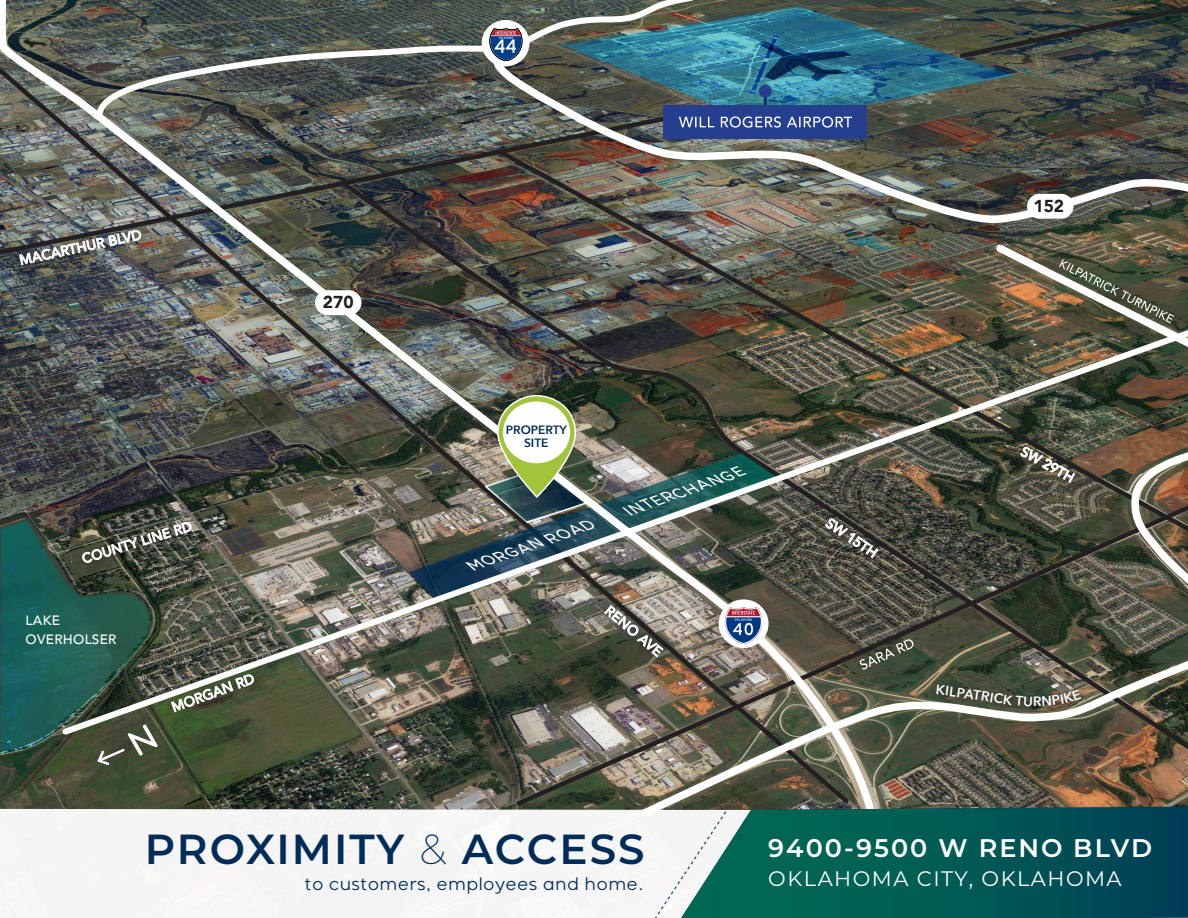
<style>
.page{position:relative;width:1188px;height:918px;background:#fff}
.page>*{position:absolute;margin:0;border:0;box-sizing:border-box;transform-origin:0 0}
.t1{font:600 42px "Montserrat";letter-spacing:.05em;color:#002c59}
.t2{font:600 25.5px "Montserrat";letter-spacing:.08em;color:#fff}
.t3{font:21px "Montserrat";letter-spacing:.07em;color:#fff}
.t4{font:18px "Giga Sans";letter-spacing:.02em;color:#002c59}
.t5{font:900 17.25px "Avenir";color:#231f20}
.t6{font:italic 500 15px "Giga Sans";color:#fff}
.t7{font:500 13.5px "Avenir";letter-spacing:.02em;color:#fff}
.t8{font:600 13.5px "Avenir Next";color:#fff}
.t9{font:600 12px "Avenir Next";color:#002c59}
.s1{font-weight:200}
</style>
<div class="page">
<svg style="left:957px;top:0;width:231px;height:47px;background:#3c443b"></svg>
<svg style="left:882px;top:47px;width:306px;height:99px;background:#484940"></svg>
<img style="left:882px;top:739px;width:306px;height:68px">
<div style="left:0;top:827px;width:650px;height:91px;background:#f5f5f4"></div>
<img style="left:0;top:0;width:882px;height:827px">
<svg style="left:677px;top:807px;width:511px;height:111px;background:#035755"></svg>
<svg style="left:650px;top:810px;width:78px;height:108px"></svg>
<div style="left:14px;top:224px;width:135px;height:49px;background:#231f20;opacity:.75"></div>
<img style="left:19px;top:230px;width:122px;height:36px">
<img style="left:495px;top:146px;width:693px;height:178px">
<div style="left:315px;top:290px;width:47px;height:25px;background:#fff;border-radius:12px"></div>
<img style="left:58px;top:324px;width:1130px;height:415px">
<svg style="left:1px;top:521px;width:253px;height:246px;background:#415b4d"></svg>
<svg style="left:498px;top:396px;width:77px;height:101px"></svg>
<div style="left:497px;top:395px;width:79px;height:103px;border:2px solid #fff;border-radius:38px"></div>
<div style="left:504px;top:402px;width:65px;height:61px;background:#fff;border-radius:50%"></div>
<div style="left:503px;top:401px;width:67px;height:62px;border:2px solid #fff;border-radius:50%"></div>
<img style="left:484px;top:467px;width:104px;height:58px">
<div style="left:720px;top:601px;width:47px;height:45px;background:#fff;border-radius:50%"></div>
<div style="left:719px;top:599px;width:50px;height:49px;border:4px solid #fff;border-radius:50%"></div>
<img style="left:726px;top:608px;width:35px;height:36px">
<img style="left:990px;top:238px;width:198px;height:131px">
<img style="left:852px;top:6px;width:164px;height:119px">
<div style="left:664px;top:105px;width:203px;height:34px;background:#253f8e"></div>
<img style="left:93px;top:0;width:759px;height:128px">
<svg style="left:936px;top:685px;width:29px;height:13px"></svg>
<svg style="left:1004px;top:690px;width:78px;height:17px"></svg>
<p class="t7" style="left:26px;top:608px;width:36px">LAKE</p>
<p class="t7" style="left:26px;top:628px;width:92px">OVERHOLSER</p>
<p class="t5" style="left:323px;top:287px;width:32px">270</p>
<p class="t9" style="left:506px;top:420px;width:63px">PROPERTY</p>
<p class="t9" style="left:524px;top:432px;width:26px">SITE</p>
<p class="t6" style="left:469px;top:558px;width:133px;rotate:-20deg">MORGAN ROAD</p>
<p class="t6" style="left:626px;top:503px;width:126px;rotate:-20deg">INTERCHANGE</p>
<p class="t5" style="left:1033px;top:191px;width:32px">152</p>
<p class="t8" style="left:966px;top:682px;width:41px;rotate:9deg">ATRIC</p>
<p class="t1" style="left:145px;top:819px;width:501px">PROXIMITY <span class="s1">&amp;</span> ACCESS</p>
<p class="t4" style="left:305px;top:873px;width:340px">to customers, employees and home.</p>
<p class="t2" style="left:768px;top:830px;width:385px">9400-9500 W RENO BLVD</p>
<p class="t3" style="left:768px;top:864px;width:355px">OKLAHOMA CITY, OKLAHOMA</p>
</div>
